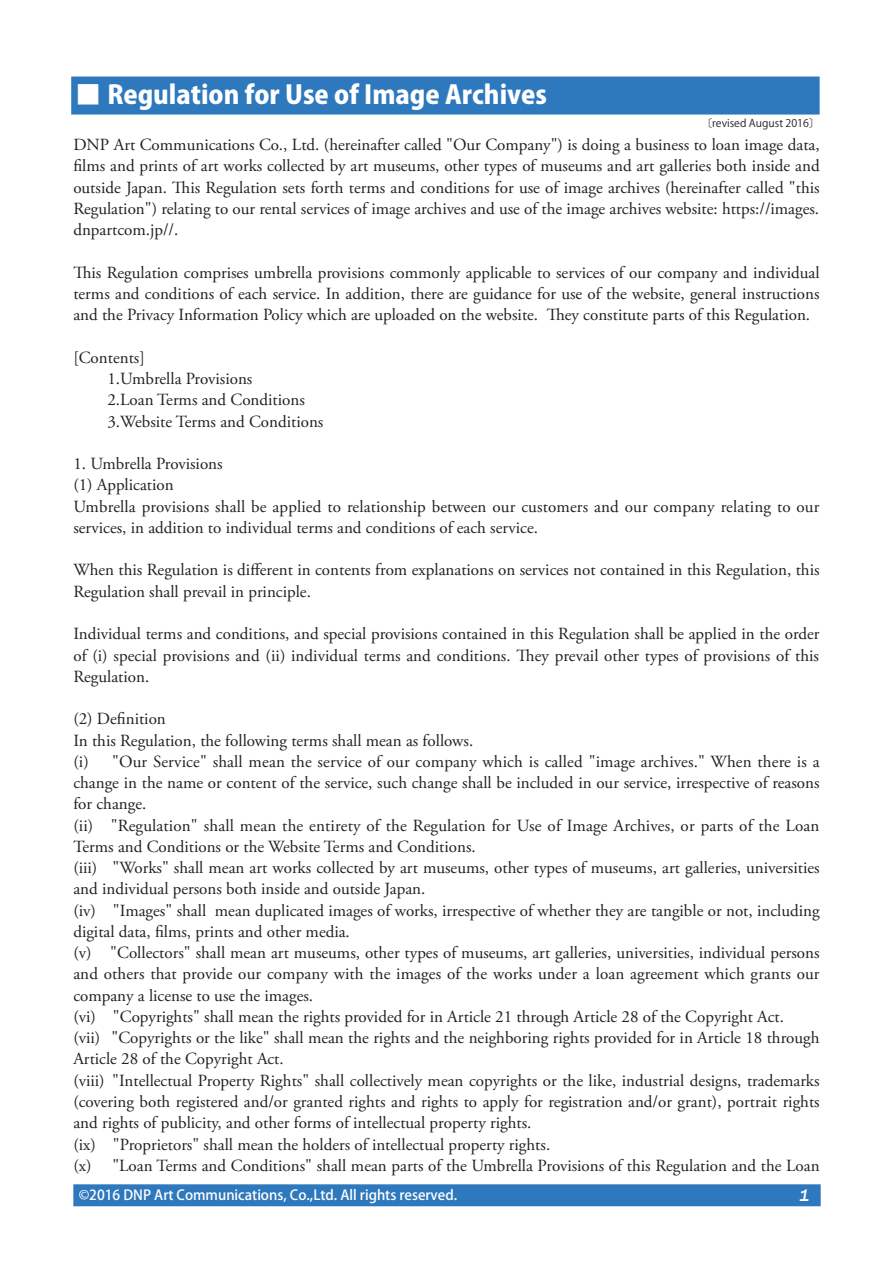
<style>
.page{position:relative;width:893px;height:1263px;background:#fff}
.page>*{position:absolute;margin:0;border:0;box-sizing:border-box;transform-origin:0 0}
.t1{font:800 25.5px "Koz Go Pro";color:#fff}
.t2{font:16.95px/21.3px "Adobe Garamond Pro";color:#231f20}
.t3{font:italic 500 16.95px "Franklin Gothic";color:#fff}
.t4{font:500 13.8px "Koz Go Pro";color:#fff}
.t5{font:10.65px "Koz Go Pro";color:#231f20}
.s1{font-family:"Koz Min Pro"}
</style>
<div class="page">
<div style="left:73px;top:1184px;width:748px;height:22px;background:#2e78bd;border:2px solid #2e78bd"></div>
<div style="left:71px;top:77px;width:749px;height:38px;background:#2e78bd;border:2px solid #2e78bd"></div>
<h1 class="t1" style="left:75px;top:78px;width:473px">■ Regulation for Use of Image Archives</h1>
<p class="t2" style="left:73px;top:135px;width:748px;text-align:justify">DNP Art Communications Co., Ltd. (hereinafter called "Our Company") is doing a business to loan image data, films and prints of art works collected by art museums, other types of museums and art galleries both inside and outside Japan. This Regulation sets forth terms and conditions for use of image archives (hereinafter called "this Regulation") relating to our rental services of image archives and use of the image archives website: https://images. dnpartcom.jp//.</p>
<p class="t2" style="left:73px;top:262px;width:748px;text-align:justify">This Regulation comprises umbrella provisions commonly applicable to services of our company and individual terms and conditions of each service. In addition, there are guidance for use of the website, general instructions and the Privacy Information Policy which are uploaded on the website. They constitute parts of this Regulation.</p>
<p class="t2" style="left:73px;top:347px;width:252px">[Contents]<br><span class="s1">　　</span>1.Umbrella Provisions<br><span class="s1">　　</span>2.Loan Terms and Conditions<span class="s1">　　</span>3.Website Terms and Conditions</p>
<p class="t2" style="left:73px;top:454px;width:748px">1. Umbrella Provisions<br>(1) Application<br>Umbrella provisions shall be applied to relationship between our customers and our company relating to our services, in addition to individual terms and conditions of each service.</p>
<p class="t2" style="left:73px;top:560px;width:748px">When this Regulation is different in contents from explanations on services not contained in this Regulation, this<br>Regulation shall prevail in principle.</p>
<p class="t2" style="left:73px;top:624px;width:748px;text-align:justify">Individual terms and conditions, and special provisions contained in this Regulation shall be applied in the order of (i) special provisions and (ii) individual terms and conditions. They prevail other types of provisions of this Regulation.</p>
<p class="t2" style="left:73px;top:709px;width:748px">(2) Definition<br>In this Regulation, the following terms shall mean as follows.<br>(i) "Our Service" shall mean the service of our company which is called "image archives." When there is a change in the name or content of the service, such change shall be included in our service, irrespective of reasons for change.<br>(ii) "Regulation" shall mean the entirety of the Regulation for Use of Image Archives, or parts of the Loan Terms and Conditions or the Website Terms and Conditions.<br>(iii) "Works" shall mean art works collected by art museums, other types of museums, art galleries, universities and individual persons both inside and outside Japan.<br>(iv) "Images" shall mean duplicated images of works, irrespective of whether they are tangible or not, including digital data, films, prints and other media.<br>(v) "Collectors" shall mean art museums, other types of museums, art galleries, universities, individual persons and others that provide our company with the images of the works under a loan agreement which grants our company a license to use the images.<br>(vi) "Copyrights" shall mean the rights provided for in Article 21 through Article 28 of the Copyright Act.<br>(vii) "Copyrights or the like" shall mean the rights and the neighboring rights provided for in Article 18 through Article 28 of the Copyright Act.<br>(viii) "Intellectual Property Rights" shall collectively mean copyrights or the like, industrial designs, trademarks (covering both registered and/or granted rights and rights to apply for registration and/or grant), portrait rights and rights of publicity, and other forms of intellectual property rights.<br>(ix) "Proprietors" shall mean the holders of intellectual property rights.<br>(x) "Loan Terms and Conditions" shall mean parts of the Umbrella Provisions of this Regulation and the Loan</p>
<p class="t5" style="left:702px;top:116px;width:120px">〔revised August 2016〕</p>
<p class="t4" style="left:79px;top:1186px;width:380px">©2016 DNP Art Communications, Co.,Ltd. All rights reserved.</p>
<p class="t3" style="left:799px;top:1184px;width:11px">1</p>
</div>
